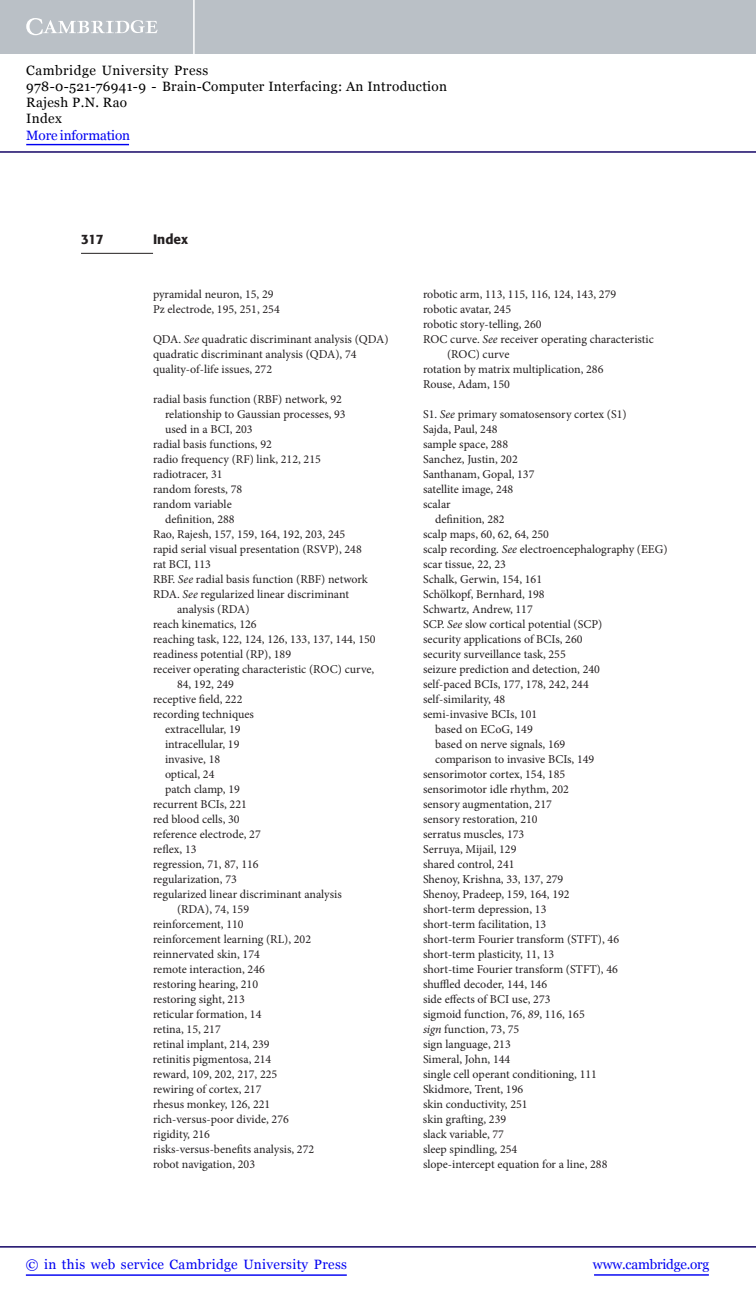
<style>
.page{position:relative;width:756px;height:1298px;background:#fff}
.page>*{position:absolute;margin:0;border:0;box-sizing:border-box;transform-origin:0 0}
.t1{font:13.5px/16.2px "Georgia";letter-spacing:.025em;color:#000}
.t2{font:13.5px "Georgia";letter-spacing:.025em;color:#0000f1}
.t3{font:13.5px "Georgia";letter-spacing:-.015em;color:#0000f1}
.t4{font:13.5px "Georgia";letter-spacing:-.01em;color:#0000f1}
.t5{font:500 13.5px "Formata";color:#231f20}
.t6{font:12px/15px "Minion Pro";color:#231f20}
.s1{font-style:italic}
</style>
<div class="page">
<hr style="left:81px;top:253px;width:72px;height:1px;background:#231f20">
<div style="left:0;top:0;width:756px;height:54px;background:#bac0c6"></div>
<svg style="left:26px;top:18px;width:132px;height:17px"></svg>
<hr style="left:193px;top:0;width:2px;height:54px;background:#fff">
<hr style="left:0;top:151px;width:756px;height:2px;background:#150666">
<hr style="left:594px;top:1274px;width:115px;height:1px;background:#0000f1">
<hr style="left:0;top:1246px;width:756px;height:1px;background:#150666">
<hr style="left:26px;top:1274px;width:321px;height:1px;background:#0000f1">
<hr style="left:26px;top:144px;width:103px;height:1px;background:#0000f1">
<p class="t1" style="left:26px;top:62px;width:422px">Cambridge University Press<br>978-0-521-76941-9 - Brain-Computer Interfacing: An Introduction<br>Rajesh P.N. Rao<br>Index</p>
<p class="t4" style="left:26px;top:127px;width:105px">More information</p>
<p class="t5" style="left:81px;top:233px;width:24px">317</p>
<p class="t5" style="left:153px;top:233px;width:37px">Index</p>
<p class="t6" style="left:153px;top:287px;width:128px">pyramidal neuron, 15 , 29<br>Pz electrode, 195 , 251 , 254</p>
<p class="t6" style="left:153px;top:332px;width:237px">QDA. <span class="s1">See</span> quadratic discriminant analysis (QDA) quadratic discriminant analysis (QDA), 74 quality- of- life issues, 272</p>
<p class="t6" style="left:153px;top:392px;width:190px">radial basis function (RBF) network, 92</p>
<p class="t6" style="left:165px;top:407px;width:182px">relationship to Gaussian processes, 93</p>
<p class="t6" style="left:165px;top:422px;width:89px">used in a BCI, 203</p>
<p class="t6" style="left:153px;top:437px;width:120px">radial basis functions, 92</p>
<p class="t6" style="left:153px;top:452px;width:169px">radio frequency (RF) link, 212 , 215</p>
<p class="t6" style="left:153px;top:467px;width:71px">radiotracer, 31</p>
<p class="t6" style="left:153px;top:482px;width:91px">random forests, 78</p>
<p class="t6" style="left:153px;top:497px;width:80px">random variable</p>
<p class="t6" style="left:165px;top:512px;width:71px">definition, 288</p>
<p class="t6" style="left:153px;top:527px;width:194px">Rao, Rajesh, 157 , 159 , 164 , 192 , 203 , 245</p>
<p class="t6" style="left:153px;top:542px;width:210px">rapid serial visual presentation (RSVP), 248</p>
<p class="t6" style="left:153px;top:557px;width:59px">rat BCI, 113</p>
<p class="t6" style="left:153px;top:572px;width:216px">RBF. <span class="s1">See</span> radial basis function (RBF) network</p>
<p class="t6" style="left:153px;top:587px;width:198px">RDA. <span class="s1">See</span> regularized linear discriminant</p>
<p class="t6" style="left:177px;top:602px;width:74px">analysis (RDA)</p>
<p class="t6" style="left:153px;top:617px;width:105px">reach kinematics, 126</p>
<p class="t6" style="left:153px;top:632px;width:224px">reaching task, 122 , 124 , 126 , 133 , 137 , 144 , 150</p>
<p class="t6" style="left:153px;top:647px;width:140px">readiness potential (RP), 189</p>
<p class="t6" style="left:153px;top:662px;width:223px">receiver operating characteristic (ROC) curve,</p>
<p class="t6" style="left:177px;top:677px;width:58px">84 , 192 , 249</p>
<p class="t6" style="left:153px;top:692px;width:91px">receptive field, 222</p>
<p class="t6" style="left:153px;top:707px;width:102px">recording techniques</p>
<p class="t6" style="left:165px;top:722px;width:77px">extracellular, 19</p>
<p class="t6" style="left:165px;top:737px;width:76px">intracellular, 19</p>
<p class="t6" style="left:165px;top:752px;width:57px">invasive, 18</p>
<p class="t6" style="left:165px;top:767px;width:51px">optical, 24</p>
<p class="t6" style="left:165px;top:782px;width:76px">patch clamp, 19</p>
<p class="t6" style="left:153px;top:797px;width:95px">recurrent BCIs, 221</p>
<p class="t6" style="left:153px;top:812px;width:88px">red blood cells, 30</p>
<p class="t6" style="left:153px;top:827px;width:109px">reference electrode, 27</p>
<p class="t6" style="left:153px;top:842px;width:45px">reflex, 13</p>
<p class="t6" style="left:153px;top:857px;width:107px">regression, 71 , 87 , 116</p>
<p class="t6" style="left:153px;top:872px;width:85px">regularization, 73</p>
<p class="t6" style="left:153px;top:887px;width:190px">regularized linear discriminant analysis</p>
<p class="t6" style="left:177px;top:902px;width:74px">(RDA), 74 , 159</p>
<p class="t6" style="left:153px;top:917px;width:92px">reinforcement, 110</p>
<p class="t6" style="left:153px;top:932px;width:160px">reinforcement learning (RL), 202</p>
<p class="t6" style="left:153px;top:947px;width:108px">reinnervated skin, 174</p>
<p class="t6" style="left:153px;top:962px;width:113px">remote interaction, 246</p>
<p class="t6" style="left:153px;top:977px;width:107px">restoring hearing, 210</p>
<p class="t6" style="left:153px;top:992px;width:93px">restoring sight, 213</p>
<p class="t6" style="left:153px;top:1007px;width:110px">reticular formation, 14</p>
<p class="t6" style="left:153px;top:1022px;width:69px">retina, 15 , 217</p>
<p class="t6" style="left:153px;top:1037px;width:118px">retinal implant, 214 , 239</p>
<p class="t6" style="left:153px;top:1052px;width:120px">retinitis pigmentosa, 214</p>
<p class="t6" style="left:153px;top:1067px;width:126px">reward, 109 , 202 , 217 , 225</p>
<p class="t6" style="left:153px;top:1082px;width:110px">rewiring of cortex, 217</p>
<p class="t6" style="left:153px;top:1097px;width:119px">rhesus monkey, 126 , 221</p>
<p class="t6" style="left:153px;top:1112px;width:137px">rich- versus- poor divide, 276</p>
<p class="t6" style="left:153px;top:1127px;width:59px">rigidity, 216</p>
<p class="t6" style="left:153px;top:1142px;width:163px">risks- versus- benefits analysis, 272</p>
<p class="t6" style="left:153px;top:1157px;width:104px">robot navigation, 203</p>
<p class="t6" style="left:423px;top:287px;width:195px">robotic arm, 113 , 115 , 116 , 124 , 143 , 279</p>
<p class="t6" style="left:423px;top:302px;width:90px">robotic avatar, 245</p>
<p class="t6" style="left:423px;top:317px;width:120px">robotic story- telling, 260</p>
<p class="t6" style="left:423px;top:332px;width:232px">ROC curve. <span class="s1">See</span> receiver operating characteristic</p>
<p class="t6" style="left:447px;top:347px;width:64px">(ROC) curve</p>
<p class="t6" style="left:423px;top:362px;width:182px">rotation by matrix multiplication, 286</p>
<p class="t6" style="left:423px;top:377px;width:88px">Rouse, Adam, 150</p>
<p class="t6" style="left:423px;top:407px;width:205px">S1. <span class="s1">See</span> primary somatosensory cortex (S1)</p>
<p class="t6" style="left:423px;top:422px;width:76px">Sajda, Paul, 248</p>
<p class="t6" style="left:423px;top:437px;width:87px">sample space, 288</p>
<p class="t6" style="left:423px;top:452px;width:96px">Sanchez, Justin, 202</p>
<p class="t6" style="left:423px;top:467px;width:113px">Santhanam, Gopal, 137</p>
<p class="t6" style="left:423px;top:482px;width:92px">satellite image, 248</p>
<p class="t6" style="left:423px;top:497px;width:29px">scalar</p>
<p class="t6" style="left:435px;top:512px;width:71px">definition, 282</p>
<p class="t6" style="left:423px;top:527px;width:128px">scalp maps, 60 , 62 , 64 , 250</p>
<p class="t6" style="left:423px;top:542px;width:246px">scalp recording. <span class="s1">See</span> electroencephalography (EEG)</p>
<p class="t6" style="left:423px;top:557px;width:84px">scar tissue, 22 , 23</p>
<p class="t6" style="left:423px;top:572px;width:121px">Schalk, Gerwin, 154 , 161</p>
<p class="t6" style="left:423px;top:587px;width:123px">Schölkopf, Bernhard, 198</p>
<p class="t6" style="left:423px;top:602px;width:111px">Schwartz, Andrew, 117</p>
<p class="t6" style="left:423px;top:617px;width:181px">SCP. <span class="s1">See</span> slow cortical potential (SCP)</p>
<p class="t6" style="left:423px;top:632px;width:161px">security applications of BCIs, 260</p>
<p class="t6" style="left:423px;top:647px;width:144px">security surveillance task, 255</p>
<p class="t6" style="left:423px;top:662px;width:179px">seizure prediction and detection, 240</p>
<p class="t6" style="left:423px;top:677px;width:167px">self- paced BCIs, 177 , 178 , 242 , 244</p>
<p class="t6" style="left:423px;top:692px;width:84px">self- similarity, 48</p>
<p class="t6" style="left:423px;top:707px;width:116px">semi- invasive BCIs, 101</p>
<p class="t6" style="left:435px;top:722px;width:99px">based on ECoG, 149</p>
<p class="t6" style="left:435px;top:737px;width:132px">based on nerve signals, 169</p>
<p class="t6" style="left:435px;top:752px;width:161px">comparison to invasive BCIs, 149</p>
<p class="t6" style="left:423px;top:767px;width:144px">sensorimotor cortex, 154 , 185</p>
<p class="t6" style="left:423px;top:782px;width:147px">sensorimotor idle rhythm, 202</p>
<p class="t6" style="left:423px;top:797px;width:130px">sensory augmentation, 217</p>
<p class="t6" style="left:423px;top:812px;width:116px">sensory restoration, 210</p>
<p class="t6" style="left:423px;top:827px;width:103px">serratus muscles, 173</p>
<p class="t6" style="left:423px;top:842px;width:95px">Serruya, Mijail, 129</p>
<p class="t6" style="left:423px;top:857px;width:93px">shared control, 241</p>
<p class="t6" style="left:423px;top:872px;width:142px">Shenoy, Krishna, 33 , 137 , 279</p>
<p class="t6" style="left:423px;top:887px;width:148px">Shenoy, Pradeep, 159 , 164 , 192</p>
<p class="t6" style="left:423px;top:902px;width:125px">short- term depression, 13</p>
<p class="t6" style="left:423px;top:917px;width:125px">short- term facilitation, 13</p>
<p class="t6" style="left:423px;top:932px;width:198px">short- term Fourier transform (STFT), 46</p>
<p class="t6" style="left:423px;top:947px;width:133px">short- term plasticity, 11 , 13</p>
<p class="t6" style="left:423px;top:962px;width:196px">short- time Fourier transform (STFT), 46</p>
<p class="t6" style="left:423px;top:977px;width:126px">shuffled decoder, 144 , 146</p>
<p class="t6" style="left:423px;top:992px;width:129px">side effects of BCI use, 273</p>
<p class="t6" style="left:423px;top:1007px;width:163px">sigmoid function, 76 , <span class="s1">89</span> , 116 , 165</p>
<p class="t6" style="left:423px;top:1022px;width:98px"><span class="s1">sign</span> function, 73 , 75</p>
<p class="t6" style="left:423px;top:1037px;width:89px">sign language, 213</p>
<p class="t6" style="left:423px;top:1052px;width:89px">Simeral, John, 144</p>
<p class="t6" style="left:423px;top:1067px;width:175px">single cell operant conditioning, 111</p>
<p class="t6" style="left:423px;top:1082px;width:102px">Skidmore, Trent, 196</p>
<p class="t6" style="left:423px;top:1097px;width:106px">skin conductivity, 251</p>
<p class="t6" style="left:423px;top:1112px;width:85px">skin grafting, 239</p>
<p class="t6" style="left:423px;top:1127px;width:83px">slack variable, 77</p>
<p class="t6" style="left:423px;top:1142px;width:96px">sleep spindling, 254</p>
<p class="t6" style="left:423px;top:1157px;width:186px">slope- intercept equation for a line, 288</p>
<p class="t2" style="left:26px;top:1256px;width:323px">© in this web service Cambridge University Press</p>
<p class="t3" style="left:593px;top:1256px;width:118px">www.cambridge.org</p>
</div>
